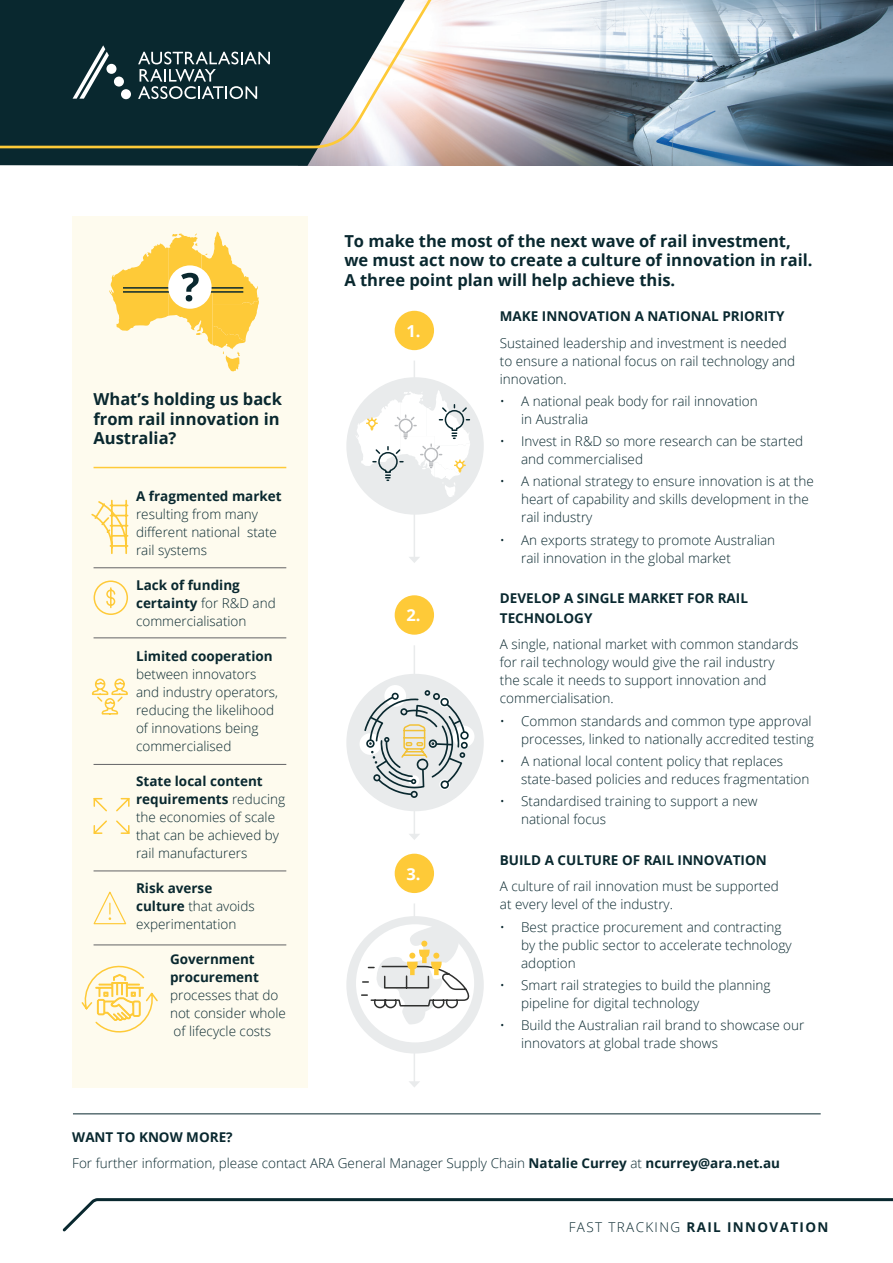
<style>
.page{position:relative;width:893px;height:1263px;background:#fff}
.page>*{position:absolute;margin:0;border:0;box-sizing:border-box;transform-origin:0 0}
.t1{font:700 16.5px/19.5px "Open Sans";color:#09282f}
.t2{font:700 16.5px "Open Sans";color:#fff}
.t3{font:300 13.5px/18px "Open Sans";color:#09282f}
.t4{font:700 13.5px/19.5px "Open Sans";color:#09282f}
.t5{font:700 13.5px "Open Sans";letter-spacing:.1em;color:#09282f}
.s1{font-weight:700}
.s2{font-weight:300}
</style>
<div class="page">
<img style="left:405px;top:0;width:488px;height:166px">
<svg style="left:0;top:150px;width:405px;height:16px;background:#3c5259"></svg>
<div style="left:72px;top:216px;width:236px;height:871px;background:#fefbee"></div>
<div style="left:395px;top:311px;width:39px;height:39px;background:#feca38;border-radius:50%"></div>
<div style="left:395px;top:595px;width:39px;height:40px;background:#feca38;border-radius:50%"></div>
<div style="left:395px;top:854px;width:39px;height:39px;background:#feca38;border-radius:50%"></div>
<hr style="left:414px;top:361px;width:1px;height:196px;background:#e9ebec">
<svg style="left:409px;top:557px;width:11px;height:6px"></svg>
<hr style="left:414px;top:645px;width:1px;height:189px;background:#e9ebec">
<svg style="left:409px;top:834px;width:11px;height:6px"></svg>
<hr style="left:414px;top:903px;width:1px;height:179px;background:#e9ebec">
<svg style="left:409px;top:1081px;width:11px;height:6px"></svg>
<div style="left:346px;top:377px;width:138px;height:138px;background:#e9ebec;border-radius:50%"></div>
<div style="left:346px;top:674px;width:138px;height:137px;background:#e9ebec;border-radius:50%"></div>
<div style="left:346px;top:916px;width:138px;height:137px;background:#e9ebec;border-radius:50%"></div>
<svg style="left:355px;top:390px;width:116px;height:107px"></svg>
<div style="left:356px;top:924px;width:118px;height:118px;background:#fff;border-radius:50%"></div>
<svg style="left:360px;top:924px;width:121px;height:100px"></svg>
<hr style="left:73px;top:1113px;width:748px;height:1px;background:#09282f">
<div style="left:360px;top:733px;width:21px;height:22px;background:#fff;border-radius:50%"></div>
<div style="left:384px;top:685px;width:22px;height:22px;background:#fff;border-radius:50%"></div>
<div style="left:453px;top:726px;width:21px;height:21px;background:#fff;border-radius:50%"></div>
<svg style="left:364px;top:690px;width:105px;height:108px"></svg>
<hr style="left:94px;top:467px;width:192px;height:1px;background:#feca38">
<hr style="left:94px;top:567px;width:192px;height:1px;background:#636366">
<hr style="left:94px;top:638px;width:192px;height:1px;background:#636366">
<hr style="left:94px;top:764px;width:192px;height:1px;background:#636366">
<hr style="left:94px;top:871px;width:192px;height:1px;background:#636366">
<hr style="left:94px;top:945px;width:192px;height:1px;background:#636366">
<svg style="left:0;top:0;width:542px;height:150px"></svg>
<svg style="left:62px;top:1198px;width:831px;height:34px"></svg>
<svg style="left:91px;top:499px;width:38px;height:55px"></svg>
<svg style="left:109px;top:232px;width:150px;height:139px"></svg>
<div style="left:94px;top:580px;width:34px;height:35px;border:2px solid #feca38;border-radius:50%"></div>
<svg style="left:106px;top:587px;width:10px;height:22px"></svg>
<svg style="left:91px;top:678px;width:37px;height:37px"></svg>
<svg style="left:81px;top:965px;width:77px;height:68px"></svg>
<svg style="left:93px;top:891px;width:34px;height:34px"></svg>
<svg style="left:93px;top:797px;width:37px;height:37px"></svg>
<p class="t1" style="left:94px;top:389px;width:190px">What’s holding us back from rail innovation in<br>Australia?</p>
<p class="t3" style="left:136px;top:486px;width:147px"><span class="s1">A fragmented market </span>resulting from many different national state rail systems</p>
<p class="t3" style="left:136px;top:575px;width:141px"><span class="s1">Lack of funding certainty</span> for R&amp;D and commercialisation</p>
<p class="t3" style="left:136px;top:646px;width:144px"><span class="s1">Limited cooperation </span>between innovators and industry operators, reducing the likelihood of innovations being commercialised</p>
<p class="t3" style="left:136px;top:771px;width:151px"><span class="s1">State local content requirements</span> reducing the economies of scale that can be achieved by rail manufacturers</p>
<p class="t3" style="left:136px;top:878px;width:120px"><span class="s1">Risk averse culture</span> that avoids experimentation</p>
<p class="t3" style="left:170px;top:949px;width:117px"><span class="s1">Government procurement </span>processes that do not consider whole of lifecycle costs</p>
<p class="t1" style="left:344px;top:231px;width:470px">To make the most of the next wave of rail investment, we must act now to create a culture of innovation in rail.<br>A three point plan will help achieve this.</p>
<p class="t2" style="left:406px;top:319px;width:16px">1.</p>
<p class="t4" style="left:500px;top:306px;width:286px">MAKE INNOVATION A NATIONAL PRIORITY</p>
<p class="t3" style="left:500px;top:333px;width:297px">Sustained leadership and investment is needed to ensure a national focus on rail technology and innovation.</p>
<p class="t3" style="left:521px;top:392px;width:238px;text-indent:-21px">• A national peak body for rail innovation in Australia</p>
<p class="t3" style="left:521px;top:432px;width:284px;text-indent:-21px">• Invest in R&amp;D so more research can be started and commercialised</p>
<p class="t3" style="left:521px;top:472px;width:294px;text-indent:-21px">• A national strategy to ensure innovation is at the heart of capability and skills development in the rail industry</p>
<p class="t3" style="left:521px;top:530px;width:256px;text-indent:-21px">• An exports strategy to promote Australian rail innovation in the global market</p>
<p class="t4" style="left:500px;top:588px;width:250px">DEVELOP A SINGLE MARKET FOR RAIL<br>TECHNOLOGY</p>
<p class="t3" style="left:500px;top:635px;width:300px">A single, national market with common standards for rail technology would give the rail industry<br>the scale it needs to support innovation and commercialisation.</p>
<p class="t3" style="left:500px;top:711px;width:316px;text-align:right">• Common standards and common type approval processes, linked to nationally accredited testing</p>
<p class="t3" style="left:521px;top:752px;width:290px;text-indent:-21px">• A national local content policy that replaces state-based policies and reduces fragmentation</p>
<p class="t3" style="left:521px;top:792px;width:238px;text-indent:-21px">• Standardised training to support a new national focus</p>
<p class="t4" style="left:500px;top:850px;width:268px">BUILD A CULTURE OF RAIL INNOVATION</p>
<p class="t3" style="left:500px;top:877px;width:281px">A culture of rail innovation must be supported at every level of the industry.</p>
<p class="t3" style="left:521px;top:917px;width:272px;text-indent:-21px">• Best practice procurement and contracting by the public sector to accelerate technology adoption</p>
<p class="t3" style="left:521px;top:976px;width:251px;text-indent:-21px">• Smart rail strategies to build the planning pipeline for digital technology</p>
<p class="t3" style="left:521px;top:1016px;width:285px;text-indent:-21px">• Build the Australian rail brand to showcase our innovators at global trade shows</p>
<p class="t2" style="left:406px;top:604px;width:16px">2.</p>
<p class="t2" style="left:406px;top:862px;width:16px">3.</p>
<p class="t4" style="left:72px;top:1126px;width:162px">WANT TO KNOW MORE?</p>
<p class="t3" style="left:72px;top:1154px;width:709px">For further information, please contact ARA General Manager Supply Chain <span class="s1">Natalie Currey</span> at <span class="s1">ncurrey@ara.net.au</span></p>
<p class="t5" style="left:569px;top:1218px;width:261px"><span class="s2">FAST TRACKING</span> RAIL INNOVATION</p>
</div>
